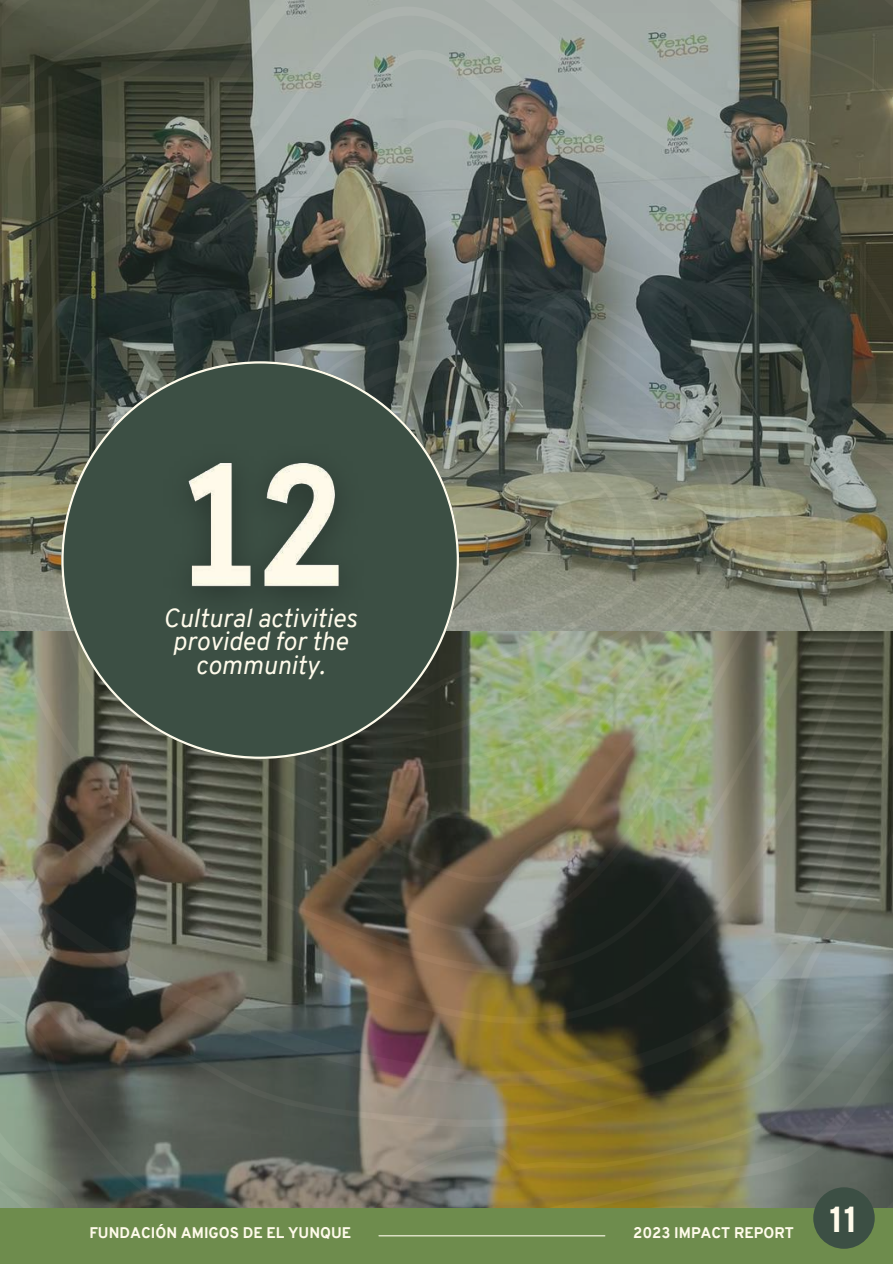
<style>
.page{position:relative;width:893px;height:1264px;background:#fff}
.page>*{position:absolute;margin:0;border:0;box-sizing:border-box;transform-origin:0 0}
.t1{font:800 35.25px "Overpass";color:#fffbeb}
.t2{font:italic 25.5px/23.7px "Overpass";color:#fffbeb;text-align:center}
.t3{font:800 15px "Overpass";color:#fffbeb}
</style>
<div class="page">
<img style="left:0;top:0;width:892px;height:1208px">
<div style="left:0;top:1208px;width:892px;height:55px;background:#6e8c4d"></div>
<div style="left:813px;top:1187px;width:61px;height:61px;background:#3c4f44;border-radius:50%"></div>
<svg style="left:61px;top:361px;width:397px;height:397px;background:#47554a"></svg>
<img style="left:145px;top:427px;width:237px;height:207px">
<hr style="left:379px;top:1235px;width:226px;height:1px;background:#fffbeb">
<p class="t2" style="left:163px;top:608px;width:195px">Cultural activities provided for the community.</p>
<p class="t3" style="left:89px;top:1226px;width:263px">FUNDACIÓN AMIGOS DE EL YUNQUE</p>
<p class="t3" style="left:633px;top:1226px;width:162px">2023 IMPACT REPORT</p>
<h1 class="t1" style="left:829px;top:1205px;width:30px">11</h1>
</div>
